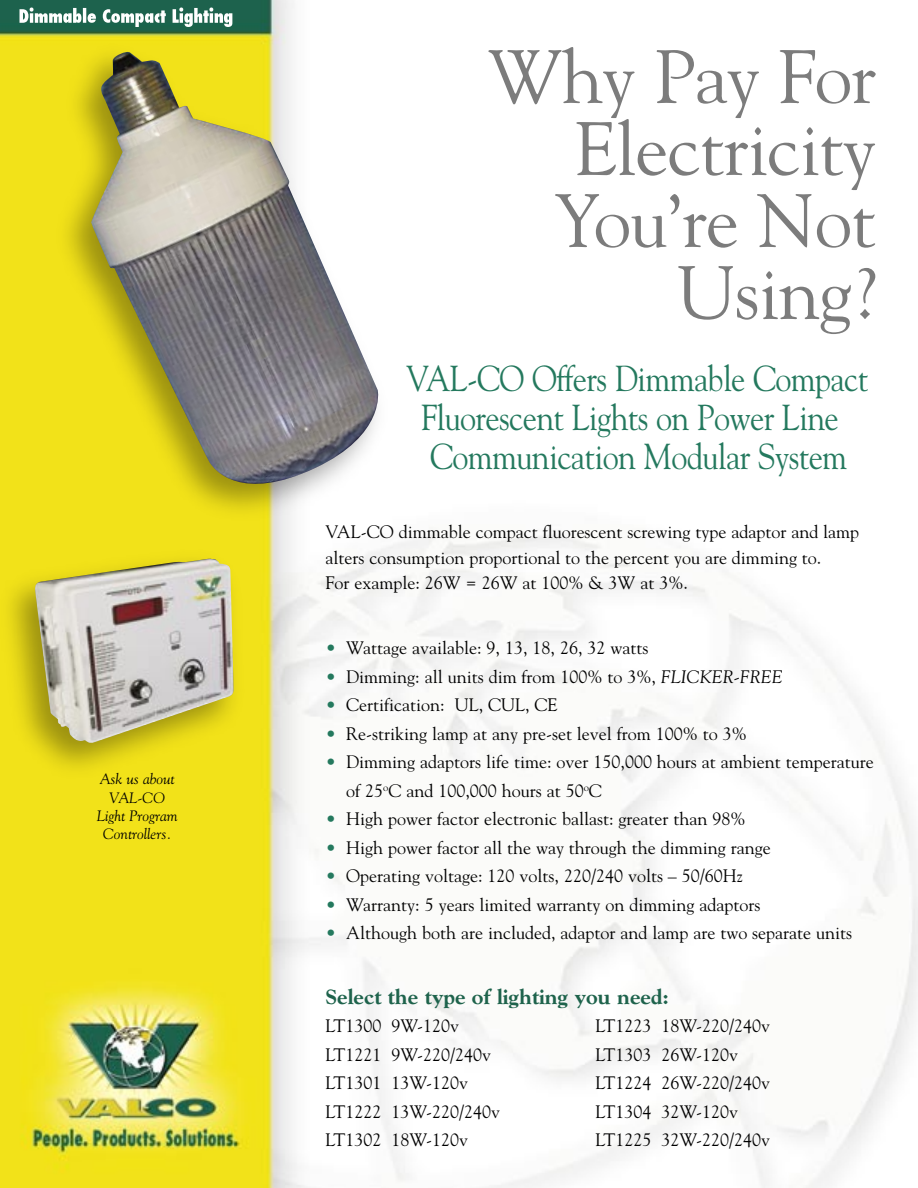
<style>
.page{position:relative;width:918px;height:1188px;background:#fff}
.page>*{position:absolute;margin:0;border:0;box-sizing:border-box;transform-origin:0 0}
.t1{font:75px/72px "Goudy";letter-spacing:-.015em;color:#7c7c7c;text-align:right}
.t2{font:36px/39px "Goudy";letter-spacing:-.02em;color:#24795e;text-align:center;scale:.89 1}
.t3{font:800 21px "Goudy";color:#1e634c}
.t4{font:18px/25.5px "Goudy";color:#000}
.t5{font:italic 15px/18px "Goudy";color:#000;text-align:center}
.s1{color:#24795e}
.s2{font-style:italic}
</style>
<div class="page">
<img style="left:0;top:0;width:918px;height:1188px">
<div style="left:0;top:544px;width:249px;height:240px;background:#000;opacity:.36"></div>
<img style="left:34px;top:558px;width:200px;height:185px">
<div style="left:51px;top:38px;width:342px;height:488px;background:#000;opacity:.36"></div>
<img style="left:91px;top:50px;width:294px;height:453px">
<svg style="left:20px;top:8px;width:212px;height:19px"></svg>
<p class="t5" style="left:97px;top:770px;width:82px">Ask us about<br>VAL-CO<br>Light Program<br>Controllers.</p>
<p class="t1" style="left:488px;top:39px;width:390px">Why Pay For<br>Electricity<br>You’re Not<br>Using?</p>
<p class="t2" style="left:406px;top:357px;width:521px">VAL-CO Offers Dimmable Compact<br>Fluorescent Lights on Power Line<br>Communication Modular System</p>
<p class="t4" style="left:326px;top:519px;width:535px">VAL-CO dimmable compact fluorescent screwing type adaptor and lamp alters consumption proportional to the percent you are dimming to.<br>For example: 26W = 26W at 100% &amp; 3W at 3%.</p>
<p class="t4" style="left:326px;top:635px;width:324px"><span class="s1">•</span> Wattage available: 9, 13, 18, 26, 32 watts</p>
<p class="t4" style="left:326px;top:663px;width:459px"><span class="s1">•</span> Dimming: all units dim from 100% to 3%, <span class="s2">FLICKER-FREE</span></p>
<p class="t4" style="left:326px;top:692px;width:234px"><span class="s1">•</span> Certification: UL, CUL, CE</p>
<p class="t4" style="left:326px;top:720px;width:423px"><span class="s1">•</span> Re-striking lamp at any pre-set level from 100% to 3%</p>
<p class="t4" style="left:346px;top:747px;width:529px;line-height:28.5px;text-indent:-21px"><span class="s1">•</span> Dimming adaptors life time: over 150,000 hours at ambient temperature of 25<sup>o</sup>C and 100,000 hours at 50<sup>o</sup>C</p>
<p class="t4" style="left:326px;top:806px;width:421px"><span class="s1">•</span> High power factor electronic ballast: greater than 98%</p>
<p class="t4" style="left:326px;top:834px;width:447px"><span class="s1">•</span> High power factor all the way through the dimming range</p>
<p class="t4" style="left:326px;top:863px;width:419px"><span class="s1">•</span> Operating voltage: 120 volts, 220/240 volts – 50/60Hz</p>
<p class="t4" style="left:326px;top:891px;width:436px"><span class="s1">•</span> Warranty: 5 years limited warranty on dimming adaptors</p>
<p class="t4" style="left:326px;top:920px;width:528px"><span class="s1">•</span> Although both are included, adaptor and lamp are two separate units</p>
<p class="t3" style="left:326px;top:984px;width:345px">Select the type of lighting you need:</p>
<p class="t4" style="left:326px;top:1013px;width:135px">LT1300 9W-120v</p>
<p class="t4" style="left:596px;top:1013px;width:176px">LT1223 18W-220/240v</p>
<p class="t4" style="left:326px;top:1041px;width:167px">LT1221 9W-220/240v</p>
<p class="t4" style="left:596px;top:1041px;width:144px">LT1303 26W-120v</p>
<p class="t4" style="left:326px;top:1070px;width:144px">LT1301 13W-120v</p>
<p class="t4" style="left:596px;top:1070px;width:176px">LT1224 26W-220/240v</p>
<p class="t4" style="left:326px;top:1098px;width:176px">LT1222 13W-220/240v</p>
<p class="t4" style="left:596px;top:1098px;width:144px">LT1304 32W-120v</p>
<p class="t4" style="left:326px;top:1127px;width:144px">LT1302 18W-120v</p>
<p class="t4" style="left:596px;top:1127px;width:176px">LT1225 32W-220/240v</p>
</div>
